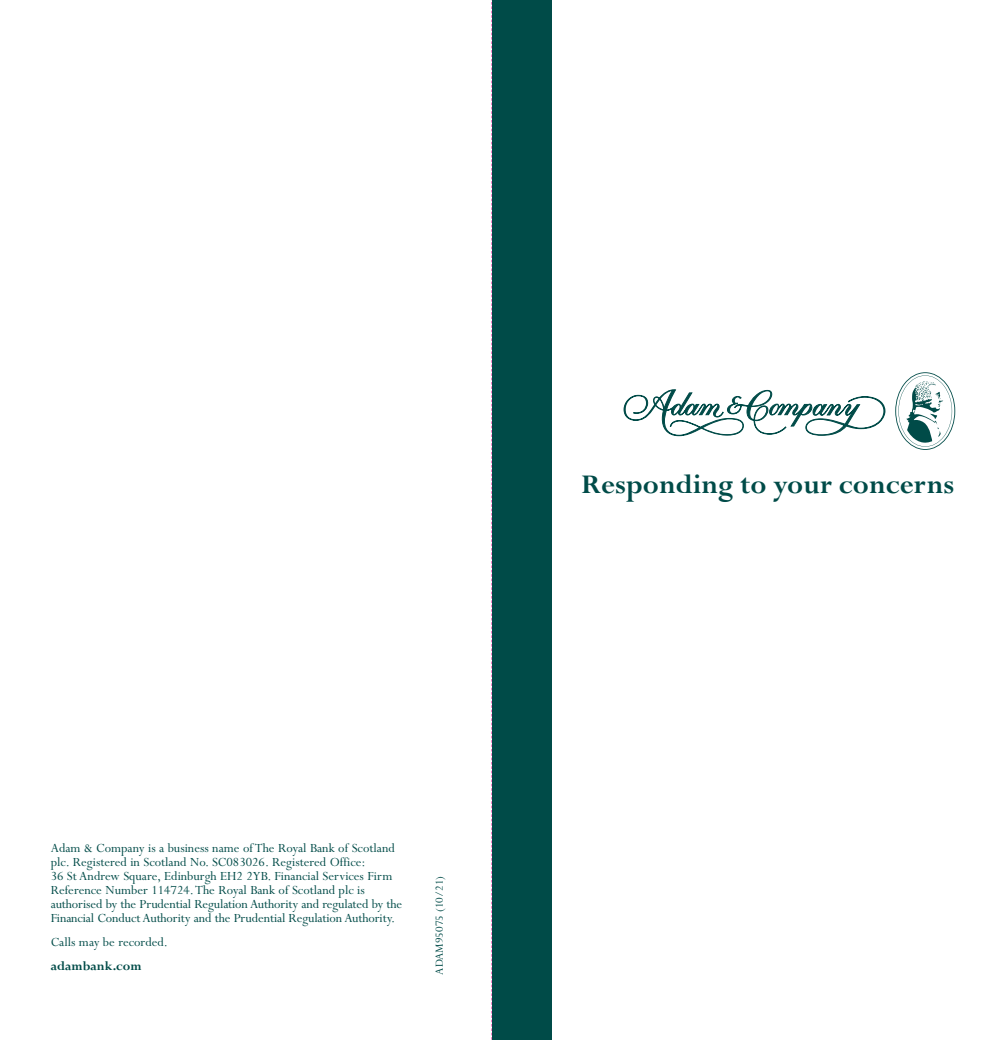
<style>
.page{position:relative;width:990px;height:1045px;background:#fff}
.page>*{position:absolute;margin:0;border:0;box-sizing:border-box;transform-origin:0 0}
.t1{font:700 29.75px "Perpetua";color:#004b48}
.t2{font:14px/14px "Perpetua";color:#004b48}
.t3{font:700 14px "Perpetua";color:#004b48}
.t4{font:12.25px "Perpetua";color:#004b48}
</style>
<div class="page">
<svg style="left:491px;top:0;width:1px;height:1039px"></svg>
<svg style="left:895px;top:372px;width:60px;height:78px"></svg>
<svg style="left:624px;top:389px;width:261px;height:47px"></svg>
<div style="left:492px;top:0;width:60px;height:1039px;background:#004b48"></div>
<h1 class="t1" style="left:581px;top:474px;width:374px">Responding to your concerns</h1>
<p class="t2" style="left:51px;top:843px;width:353px">Adam &amp; Company is a business name of The Royal Bank of Scotland plc. Registered in Scotland No. SC083026. Registered Office:<br>36 St Andrew Square, Edinburgh EH2 2YB. Financial Services Firm Reference Number 114724. The Royal Bank of Scotland plc is authorised by the Prudential Regulation Authority and regulated by the Financial Conduct Authority and the Prudential Regulation Authority.</p>
<p class="t2" style="left:51px;top:937px;width:119px">Calls may be recorded.</p>
<p class="t3" style="left:51px;top:961px;width:92px">adambank.com</p>
<p class="t4" style="left:435px;top:974px;width:100px;rotate:-90deg">ADAM95075 (10/21)</p>
</div>
